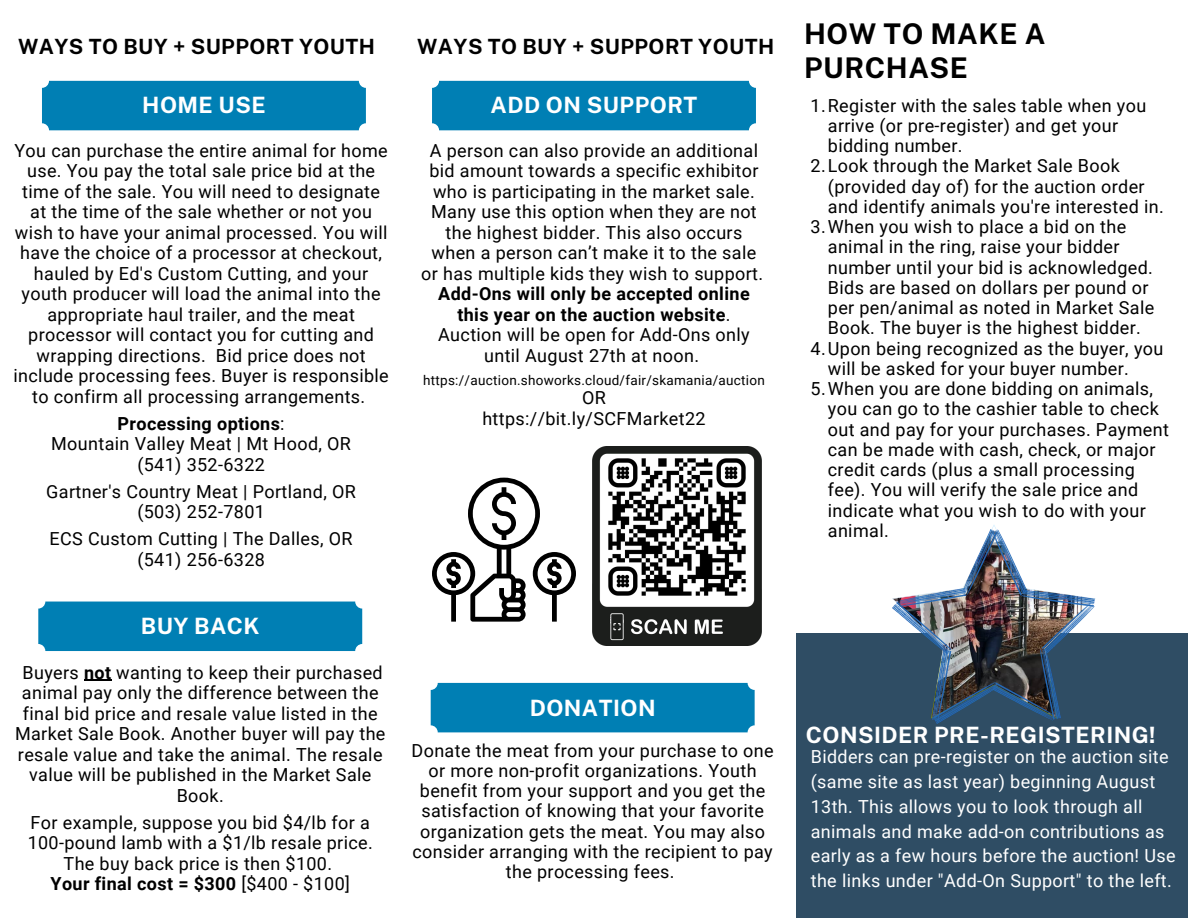
<style>
.page{position:relative;width:1188px;height:918px;background:#fff}
.page>*{position:absolute;margin:0;border:0;box-sizing:border-box;transform-origin:0 0}
.t1{font:700 28.5px/33.8px "Public Sans";letter-spacing:.02em;color:#000}
.t2{font:700 22.5px "Public Sans";letter-spacing:.02em;color:#fff}
.t3{font:700 21px "Public Sans";letter-spacing:.02em;color:#000}
.t4{font:18px/20.5px "Roboto";letter-spacing:.02em;color:#000;text-align:center}
.t5{font:18px/24.8px "Roboto";letter-spacing:.02em;color:#fff}
.t6{font:700 18px/20.5px "Roboto";letter-spacing:.02em;color:#000;text-align:center}
.t7{font:13.5px "Roboto";letter-spacing:.02em;color:#000}
.s1{font-weight:700}
.s2{font-weight:400}
</style>
<div class="page">
<div style="left:796px;top:633px;width:392px;height:285px;background:#2f4d64"></div>
<div style="left:38px;top:602px;width:324px;height:49px;background:#007fb4;border-radius:7px"></div>
<div style="left:42px;top:81px;width:324px;height:49px;background:#007fb4;border-radius:7px"></div>
<div style="left:431px;top:683px;width:324px;height:49px;background:#007fb4;border-radius:7px"></div>
<div style="left:432px;top:81px;width:324px;height:49px;background:#007fb4;border-radius:7px"></div>
<img style="left:593px;top:446px;width:168px;height:200px">
<svg style="left:432px;top:478px;width:144px;height:144px"></svg>
<svg style="left:84px;top:680px;width:27px;height:1px"></svg>
<img style="left:892px;top:529px;width:203px;height:195px">
<p class="t3" style="left:18px;top:34px;width:359px">WAYS TO BUY + SUPPORT YOUTH</p>
<p class="t2" style="left:142px;top:92px;width:125px">HOME USE</p>
<p class="t4" style="left:13px;top:141px;width:377px">You can purchase the entire animal for home use. You pay the total sale price bid at the time of the sale. You will need to designate at the time of the sale whether or not you wish to have your animal processed. You will have the choice of a processor at checkout, hauled by Ed's Custom Cutting, and your youth producer will load the animal into the appropriate haul trailer, and the meat processor will contact you for cutting and wrapping directions. Bid price does not include processing fees. Buyer is responsible to confirm all processing arrangements.</p>
<p class="t4" style="left:51px;top:414px;width:301px"><span class="s1">Processing options</span>:<br>Mountain Valley Meat | Mt Hood, OR (541) 352-6322</p>
<p class="t4" style="left:46px;top:482px;width:311px">Gartner's Country Meat | Portland, OR (503) 252-7801</p>
<p class="t4" style="left:50px;top:529px;width:304px">ECS Custom Cutting | The Dalles, OR (541) 256-6328</p>
<p class="t2" style="left:141px;top:613px;width:120px">BUY BACK</p>
<p class="t4" style="left:15px;top:662px;width:372px">Buyers <span class="s1">not</span> wanting to keep their purchased animal pay only the difference between the final bid price and resale value listed in the Market Sale Book. Another buyer will pay the resale value and take the animal. The resale value will be published in the Market Sale Book.</p>
<p class="t4" style="left:28px;top:812px;width:347px">For example, suppose you bid $4/lb for a 100-pound lamb with a $1/lb resale price.<br>The buy back price is then $100.<br><span class="s1">Your final cost = $300</span> [$400 - $100]</p>
<p class="t3" style="left:417px;top:34px;width:359px">WAYS TO BUY + SUPPORT YOUTH</p>
<p class="t2" style="left:491px;top:92px;width:208px">ADD ON SUPPORT</p>
<p class="t4" style="left:421px;top:141px;width:343px">A person can also provide an additional bid amount towards a specific exhibitor who is participating in the market sale.<br>Many use this option when they are not the highest bidder. This also occurs when a person can’t make it to the sale or has multiple kids they wish to support.</p>
<p class="t6" style="left:438px;top:284px;width:313px">Add-Ons will only be accepted online this year on the auction website<span class="s2">.<br>Auction will be open for Add-Ons only until August 27th at noon.</span></p>
<p class="t7" style="left:423px;top:372px;width:343px">https://auction.showorks.cloud/fair/skamania/auction</p>
<p class="t4" style="left:482px;top:388px;width:225px">OR https://bit.ly/SCFMarket22</p>
<p class="t2" style="left:530px;top:694px;width:127px">DONATION</p>
<p class="t4" style="left:412px;top:740px;width:364px">Donate the meat from your purchase to one or more non-profit organizations. Youth benefit from your support and you get the satisfaction of knowing that your favorite organization gets the meat. You may also consider arranging with the recipient to pay the processing fees.</p>
<h1 class="t1" style="left:804px;top:17px;width:243px">HOW TO MAKE A<br>PURCHASE</h1>
<p class="t4" style="left:811px;top:95px;width:337px">1.Register with the sales table when you</p>
<p class="t4" style="left:828px;top:116px;width:292px">arrive (or pre-register) and get your</p>
<p class="t4" style="left:828px;top:136px;width:136px">bidding number.</p>
<p class="t4" style="left:811px;top:156px;width:311px">2.Look through the Market Sale Book</p>
<p class="t4" style="left:828px;top:176px;width:318px">(provided day of) for the auction order</p>
<p class="t4" style="left:828px;top:197px;width:337px">and identify animals you're interested in.</p>
<p class="t4" style="left:811px;top:217px;width:317px">3.When you wish to place a bid on the</p>
<p class="t4" style="left:828px;top:237px;width:293px">animal in the ring, raise your bidder</p>
<p class="t4" style="left:828px;top:257px;width:327px">number until your bid is acknowledged.</p>
<p class="t4" style="left:828px;top:278px;width:322px">Bids are based on dollars per pound or</p>
<p class="t4" style="left:828px;top:298px;width:328px">per pen/animal as noted in Market Sale</p>
<p class="t4" style="left:828px;top:318px;width:315px">Book. The buyer is the highest bidder.</p>
<p class="t4" style="left:811px;top:338px;width:354px">4.Upon being recognized as the buyer, you</p>
<p class="t4" style="left:828px;top:359px;width:303px">will be asked for your buyer number.</p>
<p class="t4" style="left:811px;top:379px;width:344px">5.When you are done bidding on animals,</p>
<p class="t4" style="left:828px;top:399px;width:333px">you can go to the cashier table to check</p>
<p class="t4" style="left:828px;top:419px;width:343px">out and pay for your purchases. Payment</p>
<p class="t4" style="left:828px;top:440px;width:329px">can be made with cash, check, or major</p>
<p class="t4" style="left:828px;top:460px;width:308px">credit cards (plus a small processing</p>
<p class="t4" style="left:828px;top:480px;width:312px">fee). You will verify the sale price and</p>
<p class="t4" style="left:828px;top:500px;width:319px">indicate what you wish to do with your</p>
<p class="t4" style="left:828px;top:521px;width:62px">animal.</p>
<p class="t2" style="left:806px;top:722px;width:351px">CONSIDER PRE-REGISTERING!</p>
<p class="t5" style="left:811px;top:745px;width:366px">Bidders can pre-register on the auction site (same site as last year) beginning August 13th. This allows you to look through all animals and make add-on contributions as early as a few hours before the auction! Use the links under "Add-On Support" to the left.</p>
</div>
